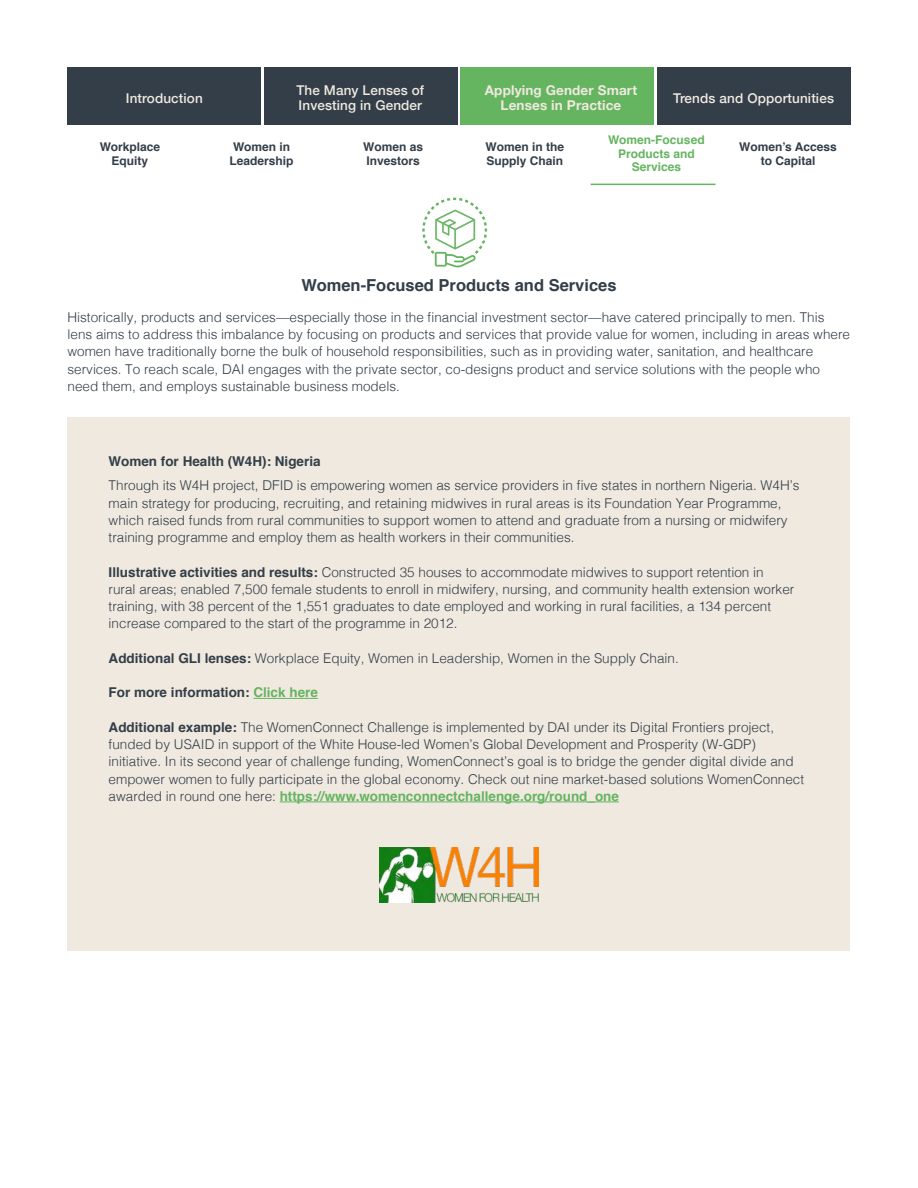
<style>
.page{position:relative;width:918px;height:1188px;background:#fff}
.page>*{position:absolute;margin:0;border:0;box-sizing:border-box;transform-origin:0 0}
.t1{font:700 16.5px "Helvetica";color:#333e48}
.t2{font:300 13.5px/17.2px "Helvetica";color:#333e48}
.t3{font:500 13.5px/15px "Helvetica Neue";letter-spacing:.01em;color:#efe9e0}
.t4{font:700 13.5px "Helvetica";color:#333e48}
.t5{font:700 13.5px/15px "Helvetica Neue";letter-spacing:.01em;color:#efe9e0;text-align:center}
.t6{font:700 12px/13.5px "Helvetica";color:#333e48}
.t7{font:700 12px/13.5px "Helvetica";color:#65b460;text-align:center}
.s1{font-weight:700}
.s2{color:#65b460}
.s3{font-weight:700;color:#65b460}
</style>
<div class="page">
<div style="left:68px;top:417px;width:782px;height:533px;background:#efe9e0"></div>
<img style="left:380px;top:847px;width:158px;height:55px">
<svg style="left:422px;top:197px;width:66px;height:70px"></svg>
<div style="left:68px;top:68px;width:193px;height:57px;background:#333e48"></div>
<div style="left:264px;top:68px;width:194px;height:57px;background:#333e48"></div>
<div style="left:460px;top:68px;width:194px;height:57px;background:#65b460"></div>
<hr style="left:253px;top:698px;width:65px;height:1px;background:#65b460">
<hr style="left:280px;top:802px;width:339px;height:1px;background:#65b460">
<div style="left:657px;top:68px;width:193px;height:57px;background:#333e48"></div>
<hr style="left:591px;top:184px;width:125px;height:1px;background:#65b460">
<p class="t3" style="left:126px;top:89px;width:79px">Introduction</p>
<p class="t3" style="left:296px;top:82px;width:129px">The Many Lenses of<br>Investing in Gender</p>
<p class="t5" style="left:485px;top:83px;width:154px">Applying Gender Smart<br>Lenses in Practice</p>
<p class="t3" style="left:673px;top:89px;width:162px">Trends and Opportunities</p>
<p class="t6" style="left:100px;top:140px;width:62px;text-align:center">Workplace<br>Equity</p>
<p class="t6" style="left:230px;top:140px;width:66px">Women in<br>Leadership</p>
<p class="t6" style="left:363px;top:140px;width:61px">Women as<br>Investors</p>
<p class="t6" style="left:486px;top:140px;width:80px">Women in the<br>Supply Chain</p>
<p class="t7" style="left:608px;top:134px;width:98px">Women-Focused<br>Products and<br>Services</p>
<p class="t6" style="left:739px;top:140px;width:99px;text-align:center">Women’s Access to Capital</p>
<p class="t1" style="left:301px;top:272px;width:317px">Women-Focused Products and Services</p>
<p class="t2" style="left:68px;top:308px;width:784px">Historically, products and services—especially those in the financial investment sector—have catered principally to men. This lens aims to address this imbalance by focusing on products and services that provide value for women, including in areas where women have traditionally borne the bulk of household responsibilities, such as in providing water, sanitation, and healthcare services. To reach scale, DAI engages with the private sector, co-designs product and service solutions with the people who need them, and employs sustainable business models.</p>
<p class="t4" style="left:109px;top:450px;width:214px">Women for Health (W4H): Nigeria</p>
<p class="t2" style="left:109px;top:476px;width:692px">Through its W4H project, DFID is empowering women as service providers in five states in northern Nigeria. W4H’s main strategy for producing, recruiting, and retaining midwives in rural areas is its Foundation Year Programme, which raised funds from rural communities to support women to attend and graduate from a nursing or midwifery training programme and employ them as health workers in their communities.</p>
<p class="t2" style="left:109px;top:562px;width:687px"><span class="s1">Illustrative activities and results:</span> Constructed 35 houses to accommodate midwives to support retention in<br>rural areas; enabled 7,500 female students to enroll in midwifery, nursing, and community health extension worker training, with 38 percent of the 1,551 graduates to date employed and working in rural facilities, a 134 percent increase compared to the start of the programme in 2012.</p>
<p class="t2" style="left:109px;top:649px;width:572px"><span class="s1">Additional GLI lenses:</span> Workplace Equity, Women in Leadership, Women in the Supply Chain.</p>
<p class="t4" style="left:109px;top:682px;width:211px">For more information: <span class="s2">Click here</span></p>
<p class="t2" style="left:109px;top:718px;width:697px"><span class="s1">Additional example:</span> The WomenConnect Challenge is implemented by DAI under its Digital Frontiers project, funded by USAID in support of the White House-led Women’s Global Development and Prosperity (W-GDP) initiative. In its second year of challenge funding, WomenConnect’s goal is to bridge the gender digital divide and empower women to fully participate in the global economy. Check out nine market-based solutions WomenConnect awarded in round one here: <span class="s3">https://www.womenconnectchallenge.org/round_one</span></p>
</div>
